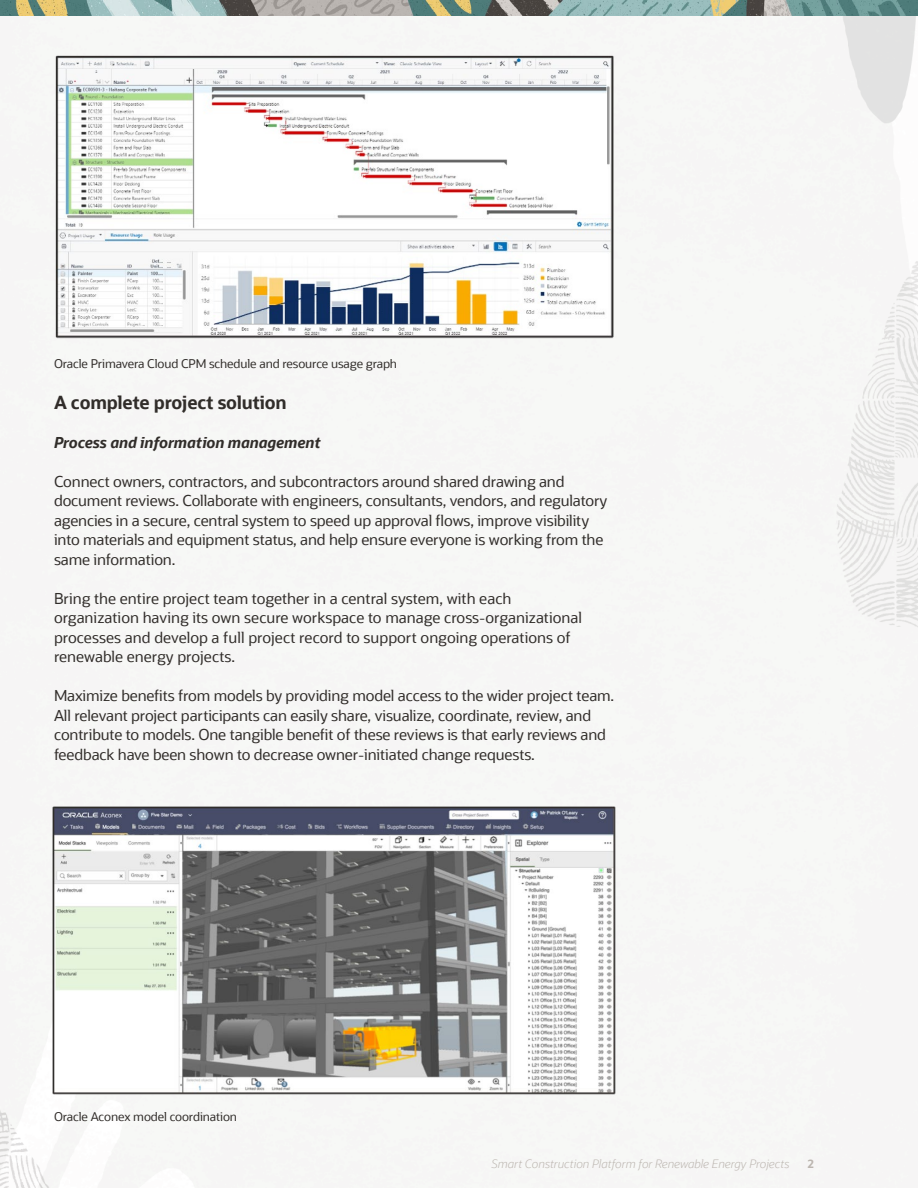
<style>
.page{position:relative;width:918px;height:1188px;background:#fff}
.page>*{position:absolute;margin:0;border:0;box-sizing:border-box;transform-origin:0 0}
.t1{font:700 18px "Oracle Sans";letter-spacing:-.01em;color:#312d2a}
.t2{font:15px/19.5px "Oracle Sans";color:#312d2a}
.t3{font:italic 700 15px "Oracle Sans";letter-spacing:-.01em;color:#312d2a}
.t4{font:12px "Oracle Sans";color:#312d2a}
.t5{font:italic 300 11.55px "Oracle Sans";color:#bcb6b0}
.t6{font:700 11.55px "Oracle Sans";color:#bcb6b0}
</style>
<div class="page">
<div style="left:0;top:15px;width:918px;height:1173px;background:#f6f7f5"></div>
<img style="left:0;top:0;width:918px;height:15px">
<img style="left:54px;top:54px;width:563px;height:285px">
<img style="left:51px;top:806px;width:566px;height:290px">
<p class="t4" style="left:54px;top:356px;width:345px">Oracle Primavera Cloud CPM schedule and resource usage graph</p>
<h4 class="t1" style="left:54px;top:391px;width:234px">A complete project solution</h4>
<h5 class="t3" style="left:54px;top:433px;width:268px">Process and information management</h5>
<p class="t2" style="left:54px;top:472px;width:555px">Connect owners, contractors, and subcontractors around shared drawing and document reviews. Collaborate with engineers, consultants, vendors, and regulatory agencies in a secure, central system to speed up approval flows, improve visibility into materials and equipment status, and help ensure everyone is working from the</p>
<p class="t2" style="left:54px;top:550px;width:123px">same information.</p>
<p class="t2" style="left:54px;top:589px;width:530px">Bring the entire project team together in a central system, with each organization having its own secure workspace to manage cross-organizational processes and develop a full project record to support ongoing operations of</p>
<p class="t2" style="left:54px;top:647px;width:183px">renewable energy projects.</p>
<p class="t2" style="left:54px;top:686px;width:562px">Maximize benefits from models by providing model access to the wider project team.<br>All relevant project participants can easily share, visualize, coordinate, review, and contribute to models. One tangible benefit of these reviews is that early reviews and feedback have been shown to decrease owner-initiated change requests.</p>
<p class="t4" style="left:54px;top:1110px;width:185px">Oracle Aconex model coordination</p>
<p class="t5" style="left:491px;top:1157px;width:300px">Smart Construction Platform for Renewable Energy Projects</p>
<p class="t6" style="left:808px;top:1156px;width:8px">2</p>
</div>
